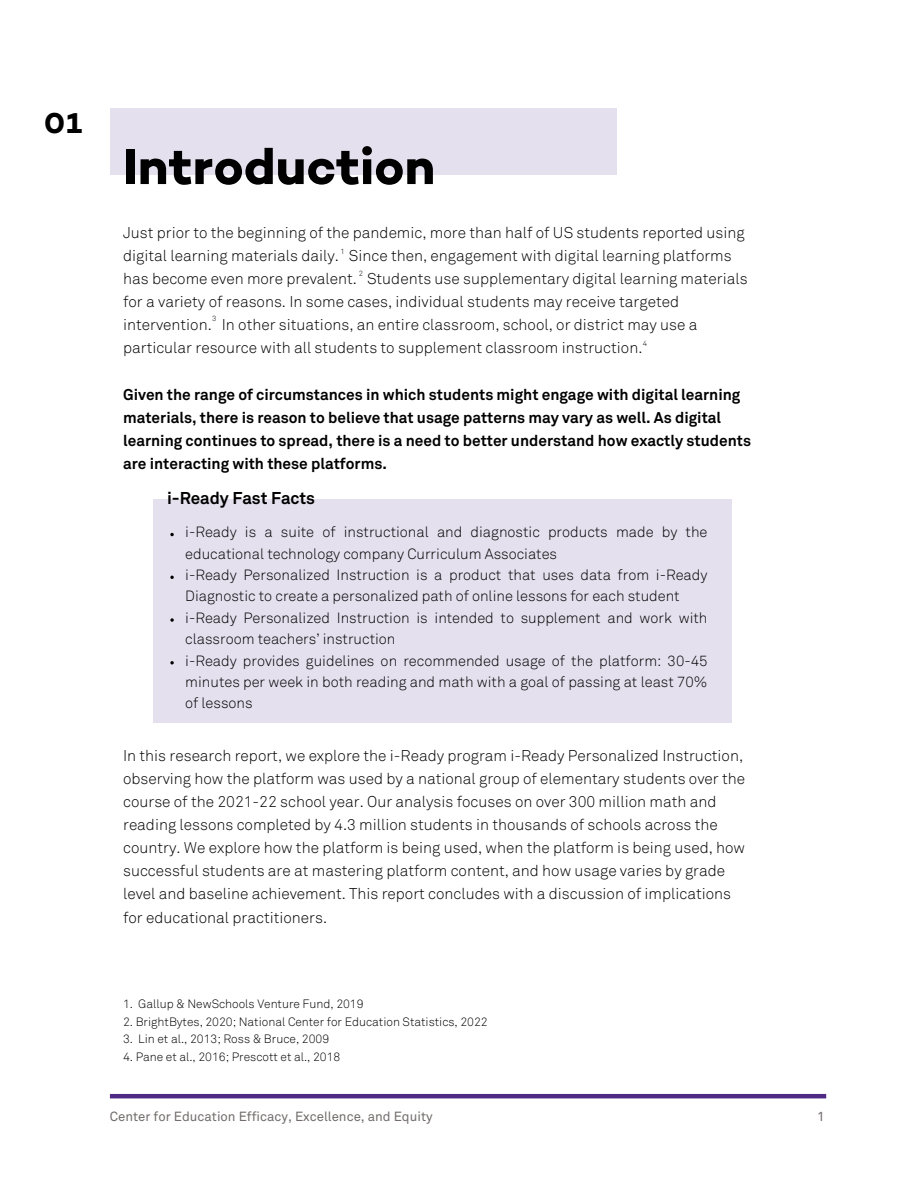
<style>
.page{position:relative;width:918px;height:1188px;background:#fff}
.page>*{position:absolute;margin:0;border:0;box-sizing:border-box;transform-origin:0 0}
.t1{font:700 51px "Campton";color:#000}
.t2{font:700 29.25px "Campton";color:#000}
.t3{font:700 16.95px "Akkurat Pro";color:#000}
.t4{font:300 15.45px/23.1px "Akkurat Pro";color:#000}
.t5{font:700 15.45px/23.1px "Akkurat Pro";color:#000}
.t6{font:300 14.7px/21.3px "Akkurat Pro";color:#000}
.t7{font:13.2px "Akkurat Pro";color:#716c6b}
.t8{font:300 12px "Akkurat Pro";color:#000}
.t9{font:300 7.5px "Akkurat Pro";color:#000}
</style>
<div class="page">
<hr style="left:110px;top:1094px;width:716px;height:4px;background:#4e2a84">
<div style="left:110px;top:108px;width:506px;height:66px;background:#e4e0ee"></div>
<div style="left:154px;top:500px;width:578px;height:223px;background:#e4e0ee"></div>
<svg style="left:170px;top:533px;width:4px;height:3px"></svg>
<svg style="left:170px;top:576px;width:4px;height:3px"></svg>
<svg style="left:170px;top:618px;width:4px;height:4px"></svg>
<svg style="left:170px;top:661px;width:4px;height:3px"></svg>
<h2 class="t2" style="left:44px;top:106px;width:39px">01</h2>
<h1 class="t1" style="left:123px;top:136px;width:314px">Introduction</h1>
<p class="t4" style="left:123px;top:222px;width:626px">Just prior to the beginning of the pandemic, more than half of US students reported using digital learning materials daily. Since then, engagement with digital learning platforms has become even more prevalent. Students use supplementary digital learning materials for a variety of reasons. In some cases, individual students may receive targeted intervention. In other situations, an entire classroom, school, or district may use a particular resource with all students to supplement classroom instruction.</p>
<p class="t5" style="left:123px;top:384px;width:629px">Given the range of circumstances in which students might engage with digital learning materials, there is reason to believe that usage patterns may vary as well. As digital learning continues to spread, there is a need to better understand how exactly students are interacting with these platforms.</p>
<p class="t9" style="left:340px;top:248px;width:6px">1</p>
<p class="t9" style="left:359px;top:271px;width:6px">2</p>
<p class="t9" style="left:212px;top:315px;width:6px">3</p>
<p class="t9" style="left:643px;top:340px;width:6px">4</p>
<p class="t3" style="left:167px;top:490px;width:150px">i-Ready Fast Facts</p>
<p class="t6" style="left:185px;top:523px;width:524px">i-Ready is a suite of instructional and diagnostic products made by the educational technology company Curriculum Associates<br>i-Ready Personalized Instruction is a product that uses data from i-Ready Diagnostic to create a personalized path of online lessons for each student i-Ready Personalized Instruction is intended to supplement and work with classroom teachers’ instruction<br>i-Ready provides guidelines on recommended usage of the platform: 30-45 minutes per week in both reading and math with a goal of passing at least 70% of lessons</p>
<p class="t4" style="left:123px;top:745px;width:624px">In this research report, we explore the i-Ready program i-Ready Personalized Instruction, observing how the platform was used by a national group of elementary students over the course of the 2021-22 school year. Our analysis focuses on over 300 million math and reading lessons completed by 4.3 million students in thousands of schools across the country. We explore how the platform is being used, when the platform is being used, how successful students are at mastering platform content, and how usage varies by grade level and baseline achievement. This report concludes with a discussion of implications for educational practitioners.</p>
<p class="t8" style="left:123px;top:999px;width:242px">1. Gallup &amp; NewSchools Venture Fund, 2019</p>
<p class="t8" style="left:123px;top:1016px;width:366px">2. BrightBytes, 2020; National Center for Education Statistics, 2022</p>
<p class="t8" style="left:123px;top:1034px;width:208px">3. Lin et al., 2013; Ross &amp; Bruce, 2009</p>
<p class="t8" style="left:123px;top:1052px;width:219px">4. Pane et al., 2016; Prescott et al., 2018</p>
<p class="t7" style="left:110px;top:1110px;width:324px">Center for Education Efficacy, Excellence, and Equity</p>
<p class="t7" style="left:817px;top:1110px;width:9px">1</p>
</div>
